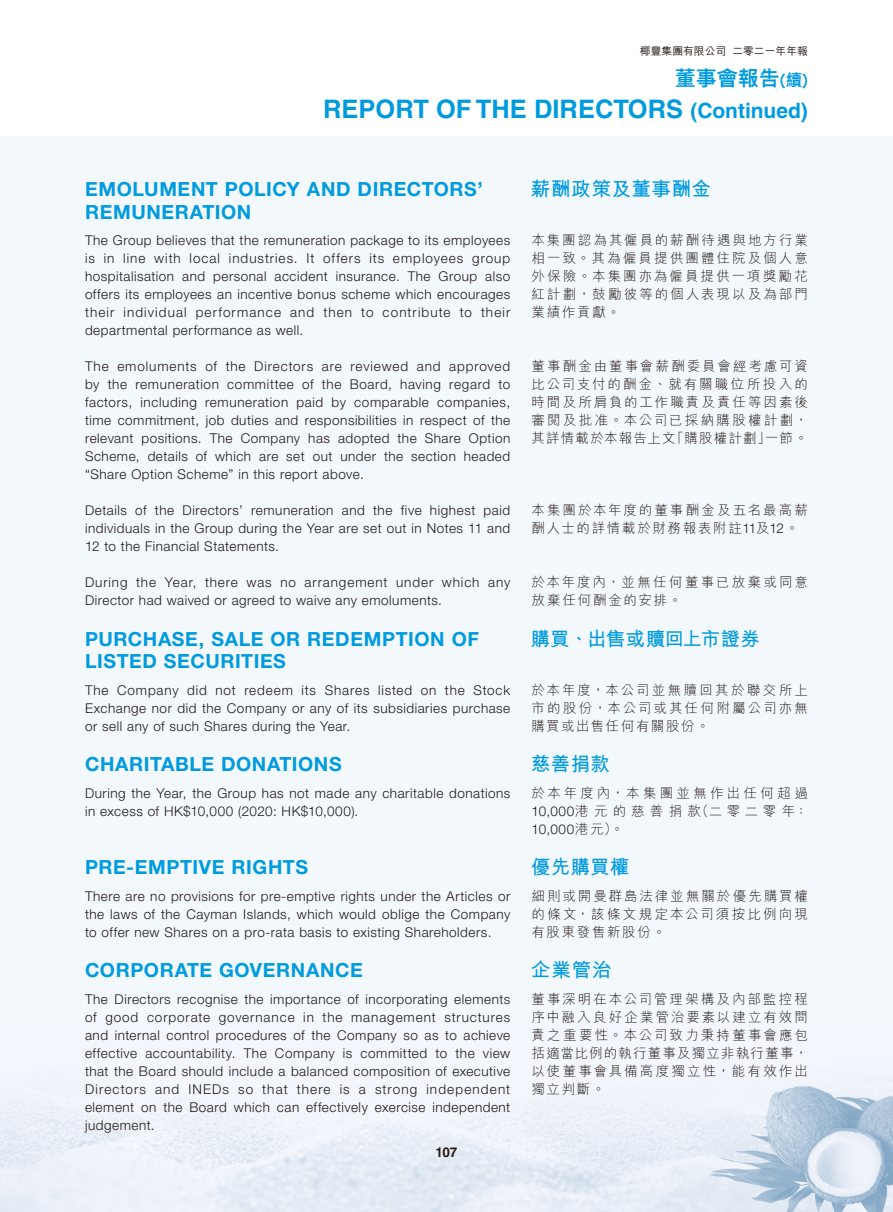
<style>
.page{position:relative;width:893px;height:1212px;background:#fff}
.page>*{position:absolute;margin:0;border:0;box-sizing:border-box;transform-origin:0 0}
.t1{font:700 25.5px "Helvetica LT Std";color:#009bde}
.t2{font:800 21px "M Hei HK";color:#009bde}
.t3{font:700 19.5px/22.5px "Helvetica Neue LT Std";letter-spacing:.03em;color:#009bde}
.t4{font:700 19.5px "M Hei HK";letter-spacing:.02em;color:#009bde}
.t5{font:700 19.5px "M Hei HK";letter-spacing:-.01em;color:#009bde}
.t6{font:300 13.5px/18px "Helvetica Neue LT Std";letter-spacing:.04em;color:#231916;text-align:justify}
.t7{font:300 13.5px/18px "M Hei HK";letter-spacing:.145em;color:#231916;text-align:justify}
.t8{font:300 13.5px/18px "M Hei HK";letter-spacing:.265em;color:#231916}
.t9{font:700 13.5px "Helvetica LT Std";color:#231916}
.t10{font:500 10.8px "M Hei HK";color:#231916}
.s1{font-size:16.5px}
.s2{font-size:21px}
.s3{font-family:"Helvetica Neue LT Std"}
.s4{font-family:"M Hei HK"}
</style>
<div class="page">
<div style="left:0;top:136px;width:893px;height:1076px;background:#f3f8fd"></div>
<p class="t10" style="left:640px;top:43px;width:170px">椰豐集團有限公司 二零二一年年報</p>
<h2 class="t2" style="left:675px;top:68px;width:135px">董事會報告<span class="s1">(續)</span></h2>
<h1 class="t1" style="left:323px;top:93px;width:486px">REPORT OF THE DIRECTORS <span class="s2">(Continued)</span></h1>
<h3 class="t3" style="left:85px;top:177px;width:399px">EMOLUMENT POLICY AND DIRECTORS’<br>REMUNERATION</h3>
<p class="t6" style="left:85px;top:231px;width:427px">The Group believes that the remuneration package to its employees is in line with local industries. It offers its employees group hospitalisation and personal accident insurance. The Group also offers its employees an incentive bonus scheme which encourages their individual performance and then to contribute to their departmental performance as well.</p>
<p class="t6" style="left:85px;top:357px;width:427px">The emoluments of the Directors are reviewed and approved by the remuneration committee of the Board, having regard to factors, including remuneration paid by comparable companies, time commitment, job duties and responsibilities in respect of the relevant positions. The Company has adopted the Share Option Scheme, details of which are set out under the section headed “Share Option Scheme” in this report above.</p>
<p class="t6" style="left:85px;top:501px;width:427px">Details of the Directors’ remuneration and the five highest paid individuals in the Group during the Year are set out in Notes 11 and 12 to the Financial Statements.</p>
<p class="t6" style="left:85px;top:573px;width:427px">During the Year, there was no arrangement under which any<br>Director had waived or agreed to waive any emoluments.</p>
<h3 class="t3" style="left:85px;top:627px;width:396px">PURCHASE, SALE OR REDEMPTION OF<br>LISTED SECURITIES</h3>
<p class="t6" style="left:85px;top:680px;width:427px">The Company did not redeem its Shares listed on the Stock Exchange nor did the Company or any of its subsidiaries purchase or sell any of such Shares during the Year.</p>
<h3 class="t3" style="left:85px;top:752px;width:258px">CHARITABLE DONATIONS</h3>
<p class="t6" style="left:85px;top:783px;width:427px">During the Year, the Group has not made any charitable donations in excess of HK$10,000 (2020: HK$10,000).</p>
<h3 class="t3" style="left:85px;top:855px;width:225px">PRE-EMPTIVE RIGHTS</h3>
<p class="t6" style="left:85px;top:886px;width:427px">There are no provisions for pre-emptive rights under the Articles or the laws of the Cayman Islands, which would oblige the Company to offer new Shares on a pro-rata basis to existing Shareholders.</p>
<h3 class="t3" style="left:85px;top:958px;width:279px">CORPORATE GOVERNANCE</h3>
<p class="t6" style="left:85px;top:989px;width:427px">The Directors recognise the importance of incorporating elements of good corporate governance in the management structures and internal control procedures of the Company so as to achieve effective accountability. The Company is committed to the view that the Board should include a balanced composition of executive Directors and INEDs so that there is a strong independent element on the Board which can effectively exercise independent judgement.</p>
<p class="t9" style="left:436px;top:1144px;width:23px">107</p>
<h3 class="t4" style="left:531px;top:175px;width:181px">薪酬政策及董事酬金</h3>
<p class="t7" style="left:531px;top:231px;width:278px">本集團認為其僱員的薪酬待遇與地方行業相一致。其為僱員提供團體住院及個人意外保險。本集團亦為僱員提供一項獎勵花紅計劃，鼓勵彼等的個人表現以及為部門業績作貢獻。</p>
<p class="t7" style="left:531px;top:357px;width:278px">董事酬金由董事會薪酬委員會經考慮可資比公司支付的酬金、就有關職位所投入的時間及所肩負的工作職責及責任等因素後審閱及批准。本公司已採納購股權計劃，其詳情載於本報告上文「購股權計劃」一節。</p>
<p class="t7" style="left:531px;top:501px;width:278px">本集團於本年度的董事酬金及五名最高薪酬人士的詳情載於財務報表附註<span class="s3">11</span>及<span class="s3">12</span>。</p>
<p class="t7" style="left:531px;top:573px;width:278px">於本年度內，並無任何董事已放棄或同意放棄任何酬金的安排。</p>
<h3 class="t5" style="left:531px;top:624px;width:231px">購買、出售或贖回上市證券</h3>
<p class="t7" style="left:531px;top:680px;width:278px">於本年度，本公司並無贖回其於聯交所上市的股份，本公司或其任何附屬公司亦無購買或出售任何有關股份。</p>
<h3 class="t4" style="left:531px;top:750px;width:81px">慈善捐款</h3>
<p class="t8" style="left:531px;top:783px;width:278px">於本年度內，本集團並無作出任何超過<br><span class="s3">10,000</span>港元的慈善捐款（二零二零年：</p>
<p class="t6" style="left:531px;top:819px;width:94px">10,000<span class="s4">港元）。</span></p>
<h3 class="t4" style="left:531px;top:853px;width:100px">優先購買權</h3>
<p class="t7" style="left:531px;top:886px;width:278px">細則或開曼群島法律並無關於優先購買權的條文，該條文規定本公司須按比例向現有股東發售新股份。</p>
<h3 class="t4" style="left:531px;top:956px;width:82px">企業管治</h3>
<p class="t7" style="left:531px;top:989px;width:278px">董事深明在本公司管理架構及內部監控程序中融入良好企業管治要素以建立有效問責之重要性。本公司致力秉持董事會應包括適當比例的執行董事及獨立非執行董事，以使董事會具備高度獨立性，能有效作出獨立判斷。</p>
</div>
